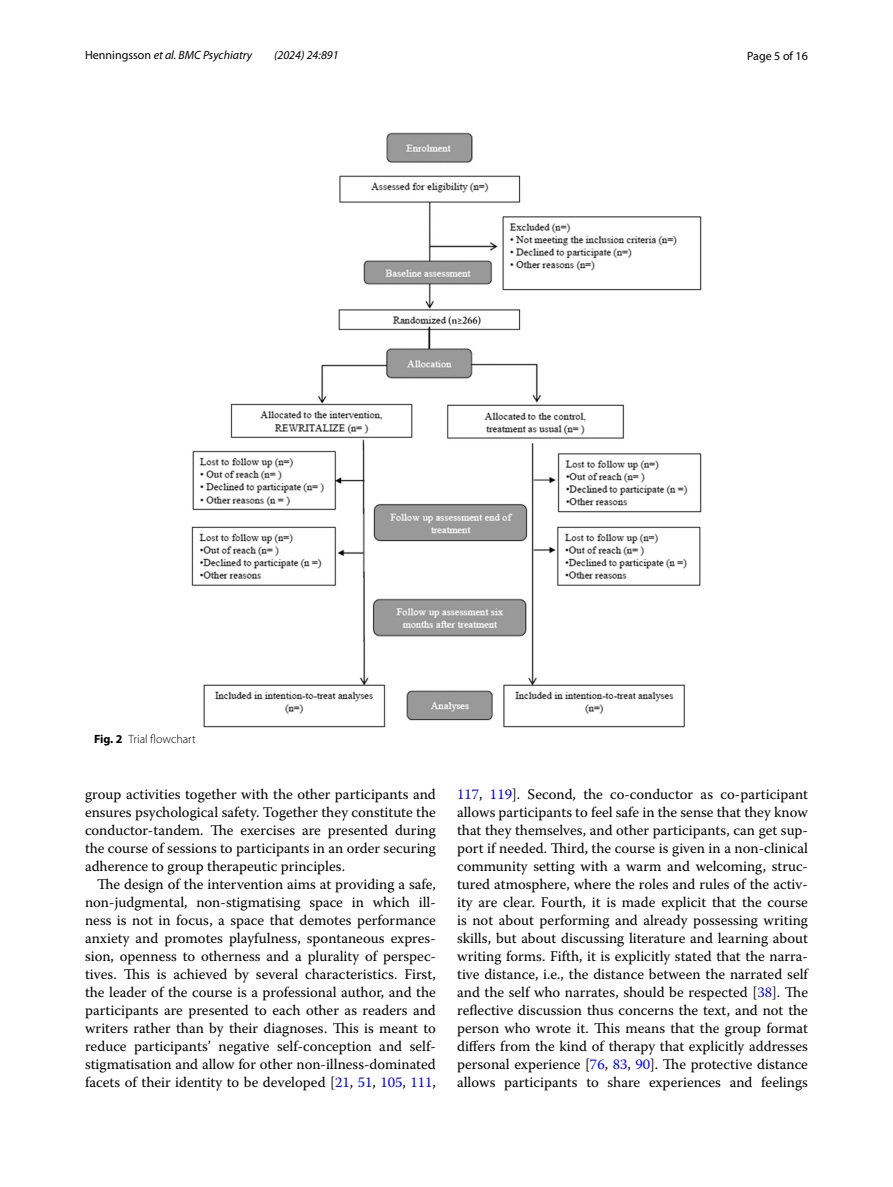
<style>
.page{position:relative;width:893px;height:1187px;background:#fff}
.page>*{position:absolute;margin:0;border:0;box-sizing:border-box;transform-origin:0 0}
.t1{font:14.7px/18px "Warnock Pro";color:#000;text-align:justify}
.t2{font:italic 12px "Myriad Pro";color:#000}
.t3{font:300 12px "Myriad Pro";color:#000}
.t4{font:12px "Myriad Pro";color:#000}
.s1{font-style:normal}
.s2{font-weight:700}
.s3{color:#00f}
</style>
<div class="page">
<img style="left:191px;top:133px;width:511px;height:594px">
<p class="t2" style="left:85px;top:48px;width:169px"><span class="s1">Henningsson</span> et al. BMC Psychiatry</p>
<p class="t2" style="left:274px;top:48px;width:66px">(2024) 24:891</p>
<p class="t4" style="left:747px;top:48px;width:62px">Page 5 of 16</p>
<p class="t3" style="left:94px;top:732px;width:103px"><span class="s2">Fig. 2</span> Trial flowchart</p>
<p class="t1" style="left:85px;top:785px;width:352px">group activities together with the other participants and ensures psychological safety. Together they constitute the conductor-tandem. The exercises are presented during the course of sessions to participants in an order securing adherence to group therapeutic principles.</p>
<p class="t1" style="left:85px;top:875px;width:352px;text-indent:12px">The design of the intervention aims at providing a safe, non-judgmental, non-stigmatising space in which ill&shy;ness is not in focus, a space that demotes performance anxiety and promotes playfulness, spontaneous expres&shy;sion, openness to otherness and a plurality of perspec&shy;tives. This is achieved by several characteristics. First, the leader of the course is a professional author, and the participants are presented to each other as readers and writers rather than by their diagnoses. This is meant to reduce participants’ negative self-conception and self&shy;stigmatisation and allow for other non-illness-dominated facets of their identity to be developed [<span class="s3">21</span>, <span class="s3">51</span>, <span class="s3">105</span>, <span class="s3">111</span>,</p>
<p class="t1" style="left:457px;top:785px;width:352px"><span class="s3">117</span>, <span class="s3">119</span>]. Second, the co-conductor as co-participant allows participants to feel safe in the sense that they know that they themselves, and other participants, can get sup&shy;port if needed. Third, the course is given in a non-clinical community setting with a warm and welcoming, struc&shy;tured atmosphere, where the roles and rules of the activ&shy;ity are clear. Fourth, it is made explicit that the course is not about performing and already possessing writing skills, but about discussing literature and learning about writing forms. Fifth, it is explicitly stated that the narra&shy;tive distance, i.e., the distance between the narrated self and the self who narrates, should be respected [<span class="s3">38</span>]. The reflective discussion thus concerns the text, and not the person who wrote it. This means that the group format differs from the kind of therapy that explicitly addresses personal experience [<span class="s3">76</span>, <span class="s3">83</span>, <span class="s3">90</span>]. The protective distance allows participants to share experiences and feelings</p>
</div>
